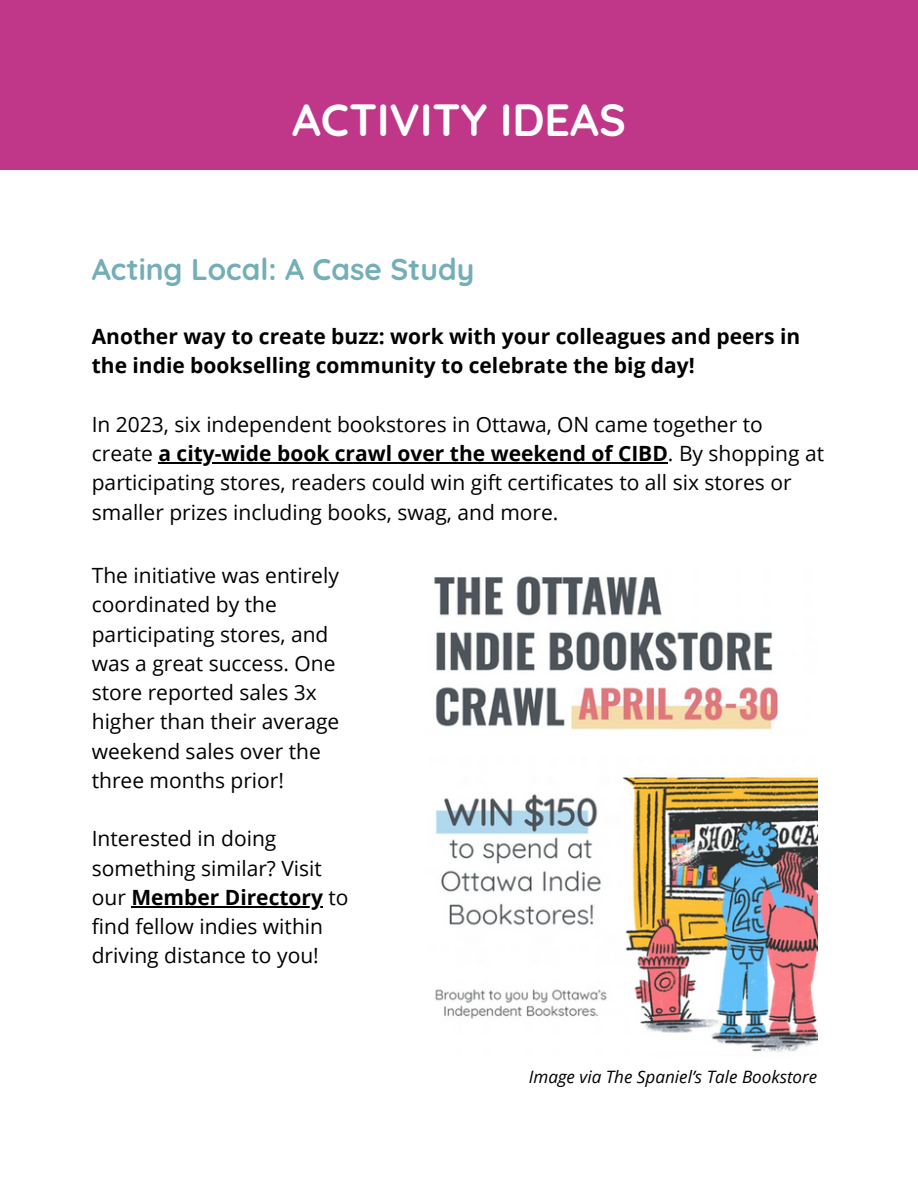
<style>
.page{position:relative;width:918px;height:1188px;background:#fff}
.page>*{position:absolute;margin:0;border:0;box-sizing:border-box;transform-origin:0 0}
.t1{font:700 45px "Quicksand";color:#fff}
.t2{font:700 30px "Quicksand";color:#74aeb7}
.t3{font:21px/29.2px "Open Sans";color:#000}
.t4{font:700 21px/29.2px "Open Sans";color:#000}
.t5{font:italic 17.1px "Open Sans";color:#000}
.s1{font-weight:700}
</style>
<div class="page">
<hr style="left:158px;top:462px;width:510px;height:1px;background:#000">
<hr style="left:131px;top:906px;width:192px;height:1px;background:#000">
<img style="left:434px;top:576px;width:383px;height:476px">
<div style="left:0;top:0;width:918px;height:170px;background:#c03789"></div>
<h1 class="t1" style="left:292px;top:91px;width:335px">ACTIVITY IDEAS</h1>
<h2 class="t2" style="left:92px;top:250px;width:384px">Acting Local: A Case Study</h2>
<p class="t4" style="left:92px;top:321px;width:710px">Another way to create buzz: work with your colleagues and peers in the indie bookselling community to celebrate the big day!</p>
<p class="t3" style="left:92px;top:409px;width:734px">In 2023, six independent bookstores in Ottawa, ON came together to create <span class="s1">a city-wide book crawl over the weekend of CIBD</span>. By shopping at participating stores, readers could win gift certificates to all six stores or smaller prizes including books, swag, and more.</p>
<p class="t3" style="left:92px;top:560px;width:249px">The initiative was entirely coordinated by the participating stores, and was a great success. One store reported sales 3x higher than their average weekend sales over the three months prior!</p>
<p class="t3" style="left:92px;top:824px;width:258px">Interested in doing something similar? Visit our <span class="s1">Member Directory</span> to find fellow indies within driving distance to you!</p>
<p class="t5" style="left:529px;top:1064px;width:290px">Image via The Spaniel’s Tale Bookstore</p>
</div>
